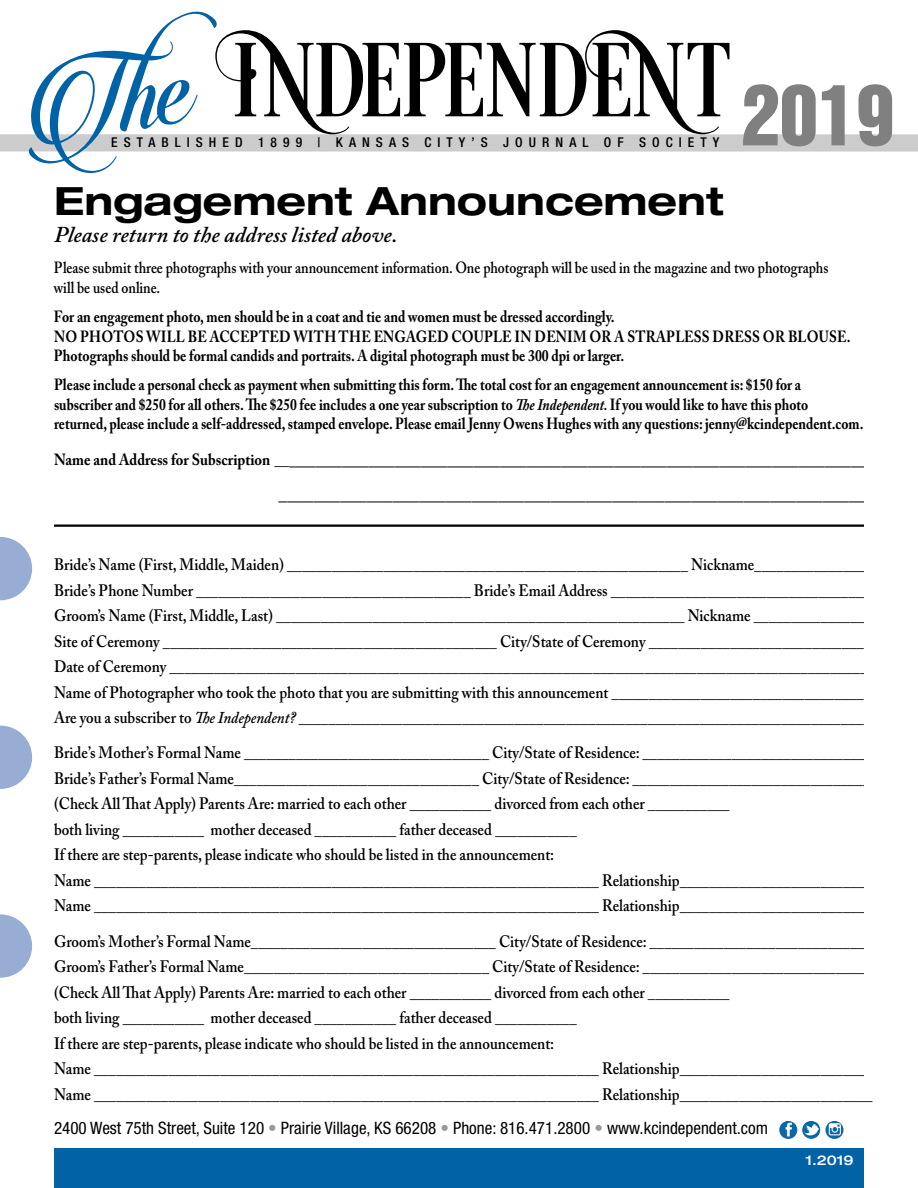
<style>
.page{position:relative;width:918px;height:1188px;background:#fff}
.page>*{position:absolute;margin:0;border:0;box-sizing:border-box;transform-origin:0 0}
.t1{font:76.5px "Helvetica Inserat LT Std";color:#808080}
.t2{font:700 expanded 39px "Helvetica Neue LT Std";color:#000}
.t3{font:italic 600 22.5px "Adobe Caslon Pro";color:#000}
.t4{font:700 19.5px "Adobe Caslon Pro";color:#000;scale:.9 1}
.t5{font:condensed 17.1px "Helvetica Neue LT Std";color:#000}
.t6{font:600 16.5px/25.5px "Adobe Caslon Pro";color:#000;scale:.9 1}
.t7{font:700 16.2px/19.5px "Adobe Caslon Pro";color:#000;scale:.84 1}
.t8{font:700 16.2px/19.5px "Adobe Caslon Pro";color:#000;scale:.85 1}
.t9{font:600 16.2px/19.5px "Adobe Caslon Pro";color:#000;scale:.85 1}
.t10{font:500 condensed 13.5px "Helvetica Neue LT Std";letter-spacing:.45em;color:#000}
.t11{font:500 expanded 13.5px "Helvetica Neue LT Std";color:#fff}
.s1{font-style:italic}
.s2{font-size:16.2px}
.s3{font-size:16.5px}
.s4{color:#999}
</style>
<div class="page">
<svg style="left:0;top:726px;width:32px;height:63px"></svg>
<svg style="left:0;top:537px;width:32px;height:63px"></svg>
<svg style="left:0;top:914px;width:32px;height:64px"></svg>
<hr style="left:54px;top:525px;width:839px;height:2px;background:#000">
<div style="left:864px;top:452px;width:43px;height:648px;background:#fff"></div>
<div style="left:0;top:134px;width:918px;height:18px;background:#ccc"></div>
<svg style="left:27px;top:11px;width:191px;height:162px"></svg>
<svg style="left:215px;top:30px;width:514px;height:104px"></svg>
<svg style="left:235px;top:43px;width:21px;height:73px"></svg>
<svg style="left:585px;top:30px;width:134px;height:104px"></svg>
<div style="left:54px;top:1149px;width:810px;height:39px;background:#0162a6"></div>
<img style="left:779px;top:1121px;width:18px;height:18px">
<img style="left:802px;top:1121px;width:18px;height:18px">
<img style="left:825px;top:1121px;width:18px;height:18px">
<p class="t10" style="left:111px;top:135px;width:610px">ESTABLISHED 1899 | KANSAS CITY’S JOURNAL OF SOCIETY</p>
<p class="t1" style="left:741px;top:74px;width:154px">2019</p>
<p class="t2" style="left:54px;top:178px;width:671px">Engagement Announcement</p>
<p class="t3" style="left:54px;top:221px;width:345px">Please return to the address listed above.</p>
<p class="t9" style="left:54px;top:260px;width:913px">Please submit three photographs with your announcement information. One photograph will be used in the magazine and two photographs will be used online.</p>
<p class="t8" style="left:54px;top:309px;width:939px">For an engagement photo, men should be in a coat and tie and women must be dressed accordingly.<br>NO PHOTOS WILL BE ACCEPTED WITH THE ENGAGED COUPLE IN DENIM OR A STRAPLESS DRESS OR BLOUSE.<br>Photographs should be formal candids and portraits. A digital photograph must be 300 dpi or larger.</p>
<p class="t7" style="left:54px;top:377px;width:965px">Please include a personal check as payment when submitting this form. The total cost for an engagement announcement is: $150 for a<br>subscriber and $250 for all others. The $250 fee includes a one year subscription to <span class="s1">The Independent.</span> If you would like to have this photo returned, please include a self-addressed, stamped envelope. Please email Jenny Owens Hughes with any questions: jenny@kcindependent.com.</p>
<p class="t4" style="left:54px;top:450px;width:926px"><span class="s2">Name and Address for Subscription</span> <span class="s3">__</span>____________________________________________________________________</p>
<p class="t4" style="left:279px;top:485px;width:674px">_____________________________________________________________________</p>
<p class="t6" style="left:54px;top:554px;width:920px">Bride’s Name (First, Middle, Maiden) ______________________________________________________ Nickname_________________</p>
<p class="t6" style="left:54px;top:579px;width:909px">Bride’s Phone Number _____________________________________ Bride’s Email Address ___________________________________</p>
<p class="t6" style="left:54px;top:605px;width:928px">Groom’s Name (First, Middle, Last) _______________________________________________________ Nickname __________________</p>
<p class="t6" style="left:54px;top:630px;width:910px">Site of Ceremony _____________________________________________ City/State of Ceremony ______________________________</p>
<p class="t6" style="left:54px;top:656px;width:914px">Date of Ceremony _______________________________________________________________________________________________</p>
<p class="t6" style="left:54px;top:681px;width:902px">Name of Photographer who took the photo that you are submitting with this announcement __________________________________</p>
<p class="t6" style="left:54px;top:707px;width:909px">Are you a subscriber to <span class="s1">The Independent?</span> _____________________________________________________________________________</p>
<p class="t6" style="left:54px;top:742px;width:911px">Bride’s Mother’s Formal Name _________________________________ City/State of Residence: _______________________________</p>
<p class="t6" style="left:54px;top:767px;width:908px">Bride’s Father’s Formal Name_________________________________ City/State of Residence: ________________________________</p>
<p class="t6" style="left:54px;top:793px;width:752px">(Check All That Apply) Parents Are: married to each other ___________ divorced from each other ___________ both living ___________ mother deceased ___________ father deceased ___________</p>
<p class="t6" style="left:54px;top:844px;width:557px">If there are step-parents, please indicate who should be listed in the announcement:</p>
<p class="t6" style="left:54px;top:869px;width:911px">Name ____________________________________________________________________ Relationship__________________________</p>
<p class="t6" style="left:54px;top:895px;width:911px">Name ____________________________________________________________________ Relationship__________________________</p>
<p class="t6" style="left:54px;top:930px;width:919px">Groom’s Mother’s Formal Name_________________________________ City/State of Residence: _______________________________</p>
<p class="t6" style="left:54px;top:956px;width:911px">Groom’s Father’s Formal Name_________________________________ City/State of Residence: _______________________________</p>
<p class="t6" style="left:54px;top:981px;width:752px">(Check All That Apply) Parents Are: married to each other ___________ divorced from each other ___________ both living ___________ mother deceased ___________ father deceased ___________</p>
<p class="t6" style="left:54px;top:1032px;width:557px">If there are step-parents, please indicate who should be listed in the announcement:</p>
<p class="t6" style="left:54px;top:1058px;width:911px">Name ____________________________________________________________________ Relationship__________________________</p>
<p class="t6" style="left:54px;top:1083px;width:911px">Name ____________________________________________________________________ Relationship__________________________</p>
<p class="t5" style="left:54px;top:1122px;width:716px">2400 West 75th Street, Suite 120 <span class="s4">•</span> Prairie Village, KS 66208 <span class="s4">•</span> Phone: 816.471.2800 <span class="s4">•</span> www.kcindependent.com</p>
<p class="t11" style="left:805px;top:1153px;width:50px">1.2019</p>
</div>
